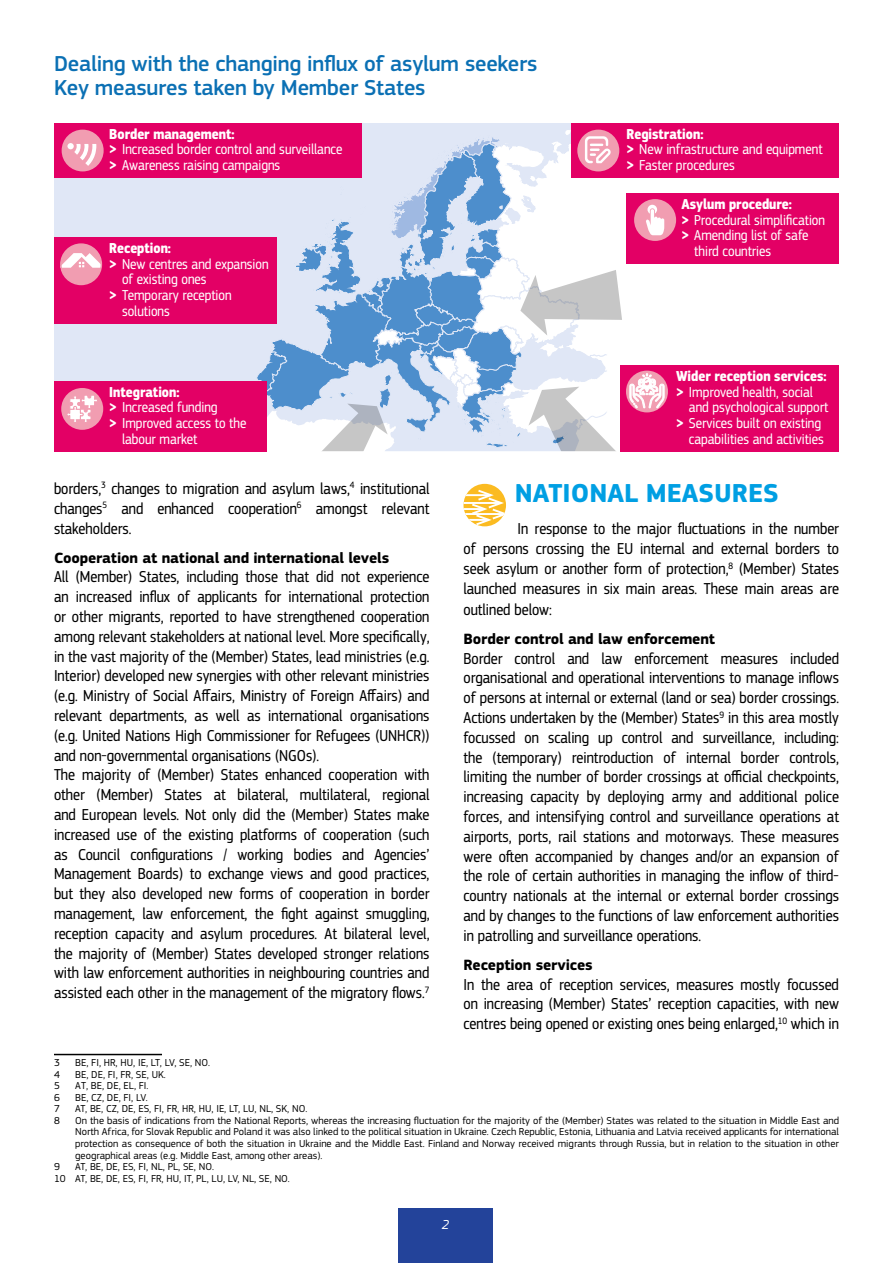
<style>
.page{position:relative;width:893px;height:1263px;background:#fff}
.page>*{position:absolute;margin:0;border:0;box-sizing:border-box;transform-origin:0 0}
.t1{font:700 27px "EC Square Sans Pro";color:#009fe3}
.t2{font:500 22.5px/23.7px "EC Square Sans Pro";letter-spacing:-.01em;color:#0b70b4}
.t3{font:16.5px/19.8px "EC Square Sans Cond Pro";color:#000;text-align:justify}
.t4{font:700 15.45px "EC Square Sans Pro";letter-spacing:-.01em;color:#000}
.t5{font:15px/15.8px "EC Square Sans Cond Pro";color:#fff}
.t6{font:700 15px "EC Square Sans Cond Pro";color:#fff}
.t7{font:italic 13.5px "EC Square Sans Pro";color:#fff}
.t8{font:10.5px/11.6px "EC Square Sans Pro";color:#000;text-align:justify}
.s1{font-weight:700}
</style>
<div class="page">
<div style="left:398px;top:1209px;width:95px;height:54px;background:#23439a"></div>
<hr style="left:54px;top:1054px;width:108px;height:1px;background:#000">
<svg style="left:463px;top:484px;width:43px;height:42px"></svg>
<hr style="left:464px;top:494px;width:27px;height:2px;background:#fff">
<hr style="left:463px;top:502px;width:38px;height:2px;background:#fff">
<hr style="left:463px;top:508px;width:22px;height:2px;background:#fff">
<hr style="left:463px;top:513px;width:42px;height:2px;background:#fff">
<hr style="left:466px;top:519px;width:23px;height:2px;background:#fff">
<svg style="left:470px;top:488px;width:36px;height:38px"></svg>
<div style="left:54px;top:123px;width:648px;height:328px;background:#e0e7f6"></div>
<div style="left:607px;top:113px;width:101px;height:353px;background:#fff"></div>
<div style="left:54px;top:123px;width:308px;height:55px;background:#e30065"></div>
<div style="left:54px;top:237px;width:222px;height:87px;background:#e30065"></div>
<div style="left:571px;top:123px;width:268px;height:55px;background:#e30065"></div>
<div style="left:61px;top:244px;width:40px;height:40px;background:#f19db1;border-radius:50%"></div>
<svg style="left:63px;top:253px;width:39px;height:15px"></svg>
<div style="left:60px;top:243px;width:42px;height:42px;border:2px solid #f19db1;border-radius:50%"></div>
<div style="left:626px;top:193px;width:213px;height:71px;background:#e30065"></div>
<div style="left:634px;top:199px;width:42px;height:42px;background:#f19db1;border-radius:50%"></div>
<svg style="left:646px;top:205px;width:18px;height:30px"></svg>
<svg style="left:257px;top:129px;width:365px;height:322px"></svg>
<div style="left:62px;top:130px;width:42px;height:41px;background:#f19db1;border-radius:50%"></div>
<svg style="left:74px;top:144px;width:22px;height:22px"></svg>
<div style="left:67px;top:143px;width:7px;height:6px;background:#fff;border-radius:50%"></div>
<div style="left:54px;top:381px;width:213px;height:71px;background:#e30065"></div>
<div style="left:621px;top:365px;width:218px;height:87px;background:#e30065"></div>
<div style="left:61px;top:388px;width:42px;height:42px;background:#f19db1;border-radius:50%"></div>
<svg style="left:66px;top:395px;width:31px;height:28px"></svg>
<div style="left:626px;top:371px;width:42px;height:41px;background:#f19db1;border-radius:50%"></div>
<svg style="left:629px;top:373px;width:36px;height:40px"></svg>
<h2 class="t2" style="left:54px;top:52px;width:485px">Dealing with the changing influx of asylum seekers<br>Key measures taken by Member States</h2>
<p class="t5" style="left:109px;top:126px;width:235px"><span class="s1">Border management:<br>&gt;</span> Increased border control and surveillance <span class="s1">&gt;</span> Awareness raising campaigns</p>
<p class="t6" style="left:109px;top:239px;width:63px">Reception:</p>
<p class="t5" style="left:109px;top:256px;width:161px"><span class="s1">&gt;</span> New centres and expansion</p>
<p class="t5" style="left:122px;top:272px;width:86px">of existing ones</p>
<p class="t5" style="left:109px;top:288px;width:124px"><span class="s1">&gt;</span> Temporary reception</p>
<p class="t5" style="left:122px;top:303px;width:49px">solutions</p>
<p class="t6" style="left:109px;top:382px;width:72px">Integration:</p>
<p class="t5" style="left:109px;top:400px;width:110px"><span class="s1">&gt;</span> Increased funding</p>
<p class="t5" style="left:109px;top:415px;width:139px"><span class="s1">&gt;</span> Improved access to the</p>
<p class="t5" style="left:122px;top:431px;width:77px">labour market</p>
<p class="t5" style="left:626px;top:126px;width:198px"><span class="s1">Registration:<br>&gt;</span> New infrastructure and equipment <span class="s1">&gt;</span> Faster procedures</p>
<p class="t6" style="left:681px;top:195px;width:112px">Asylum procedure:</p>
<p class="t5" style="left:681px;top:212px;width:145px"><span class="s1">&gt;</span> Procedural simplification</p>
<p class="t5" style="left:681px;top:228px;width:129px"><span class="s1">&gt;</span> Amending list of safe</p>
<p class="t5" style="left:694px;top:244px;width:78px">third countries</p>
<p class="t6" style="left:676px;top:367px;width:152px">Wider reception services:</p>
<p class="t5" style="left:676px;top:384px;width:138px"><span class="s1">&gt;</span> Improved health, social</p>
<p class="t5" style="left:689px;top:400px;width:141px">and psychological support</p>
<p class="t5" style="left:676px;top:416px;width:146px"><span class="s1">&gt;</span> Services built on existing</p>
<p class="t5" style="left:689px;top:431px;width:136px">capabilities and activities</p>
<p class="t3" style="left:54px;top:479px;width:377px">borders,<sup>3</sup> changes to migration and asylum laws,<sup>4</sup> institutional changes<sup>5</sup> and enhanced cooperation<sup>6</sup> amongst relevant stakeholders.</p>
<p class="t4" style="left:54px;top:548px;width:337px">Cooperation at national and international levels</p>
<p class="t3" style="left:54px;top:567px;width:377px;text-align:left">All (Member) States, including those that did not experience an increased influx of applicants for international protection or other migrants, reported to have strengthened cooperation among relevant stakeholders at national level. More specifically, in the vast majority of the (Member) States, lead ministries (e.g.<br>Interior) developed new synergies with other relevant ministries (e.g. Ministry of Social Affairs, Ministry of Foreign Affairs) and relevant departments, as well as international organisations (e.g. United Nations High Commissioner for Refugees (UNHCR)) and non-governmental organisations (NGOs).<br>The majority of (Member) States enhanced cooperation with other (Member) States at bilateral, multilateral, regional and European levels. Not only did the (Member) States make increased use of the existing platforms of cooperation (such as Council configurations / working bodies and Agencies’ Management Boards) to exchange views and good practices, but they also developed new forms of cooperation in border management, law enforcement, the fight against smuggling, reception capacity and asylum procedures. At bilateral level, the majority of (Member) States developed stronger relations with law enforcement authorities in neighbouring countries and assisted each other in the management of the migratory flows.<sup>7</sup></p>
<h1 class="t1" style="left:515px;top:477px;width:266px">NATIONAL MEASURES</h1>
<p class="t3" style="left:463px;top:519px;width:377px;text-indent:54px">In response to the major fluctuations in the number of persons crossing the EU internal and external borders to seek asylum or another form of protection,<sup>8</sup> (Member) States launched measures in six main areas. These main areas are outlined below:</p>
<p class="t4" style="left:463px;top:629px;width:253px">Border control and law enforcement</p>
<p class="t3" style="left:463px;top:648px;width:377px">Border control and law enforcement measures included organisational and operational interventions to manage inflows of persons at internal or external (land or sea) border crossings.<br>Actions undertaken by the (Member) States<sup>9</sup> in this area mostly focussed on scaling up control and surveillance, including: the (temporary) reintroduction of internal border controls, limiting the number of border crossings at official checkpoints, increasing capacity by deploying army and additional police forces, and intensifying control and surveillance operations at airports, ports, rail stations and motorways. These measures were often accompanied by changes and/or an expansion of the role of certain authorities in managing the inflow of third&shy;country nationals at the internal or external border crossings and by changes to the functions of law enforcement authorities in patrolling and surveillance operations.</p>
<p class="t4" style="left:463px;top:955px;width:131px">Reception services</p>
<p class="t3" style="left:463px;top:974px;width:377px">In the area of reception services, measures mostly focussed on increasing (Member) States’ reception capacities, with new centres being opened or existing ones being enlarged,<sup>10</sup> which in</p>
<p class="t8" style="left:54px;top:1057px;width:7px">3</p>
<p class="t8" style="left:75px;top:1057px;width:136px">BE, FI, HR, HU, IE, LT, LV, SE, NO.</p>
<p class="t8" style="left:54px;top:1068px;width:7px">4</p>
<p class="t8" style="left:75px;top:1068px;width:92px">BE, DE, FI, FR, SE, UK.</p>
<p class="t8" style="left:54px;top:1080px;width:7px">5</p>
<p class="t8" style="left:75px;top:1080px;width:75px">AT, BE, DE, EL, FI.</p>
<p class="t8" style="left:54px;top:1091px;width:7px">6</p>
<p class="t8" style="left:75px;top:1091px;width:74px">BE, CZ, DE, FI, LV.</p>
<p class="t8" style="left:54px;top:1103px;width:7px">7</p>
<p class="t8" style="left:75px;top:1103px;width:234px">AT, BE, CZ, DE, ES, FI, FR, HR, HU, IE, LT, LU, NL, SK, NO.</p>
<p class="t8" style="left:54px;top:1115px;width:7px">8</p>
<p class="t8" style="left:75px;top:1115px;width:765px">On the basis of indications from the National Reports, whereas the increasing fluctuation for the majority of the (Member) States was related to the situation in Middle East and North Africa, for Slovak Republic and Poland it was also linked to the political situation in Ukraine. Czech Republic, Estonia, Lithuania and Latvia received applicants for international protection as consequence of both the situation in Ukraine and the Middle East. Finland and Norway received migrants through Russia, but in relation to the situation in other geographical areas (e.g. Middle East, among other areas).</p>
<p class="t8" style="left:54px;top:1161px;width:7px">9</p>
<p class="t8" style="left:54px;top:1161px;width:237px;text-indent:21px">AT, BE, DE, ES, FI, NL, PL, SE, NO.<br>10 AT, BE, DE, ES, FI, FR, HU, IT, PL, LU, LV, NL, SE, NO.</p>
<p class="t7" style="left:442px;top:1216px;width:9px">2</p>
</div>
